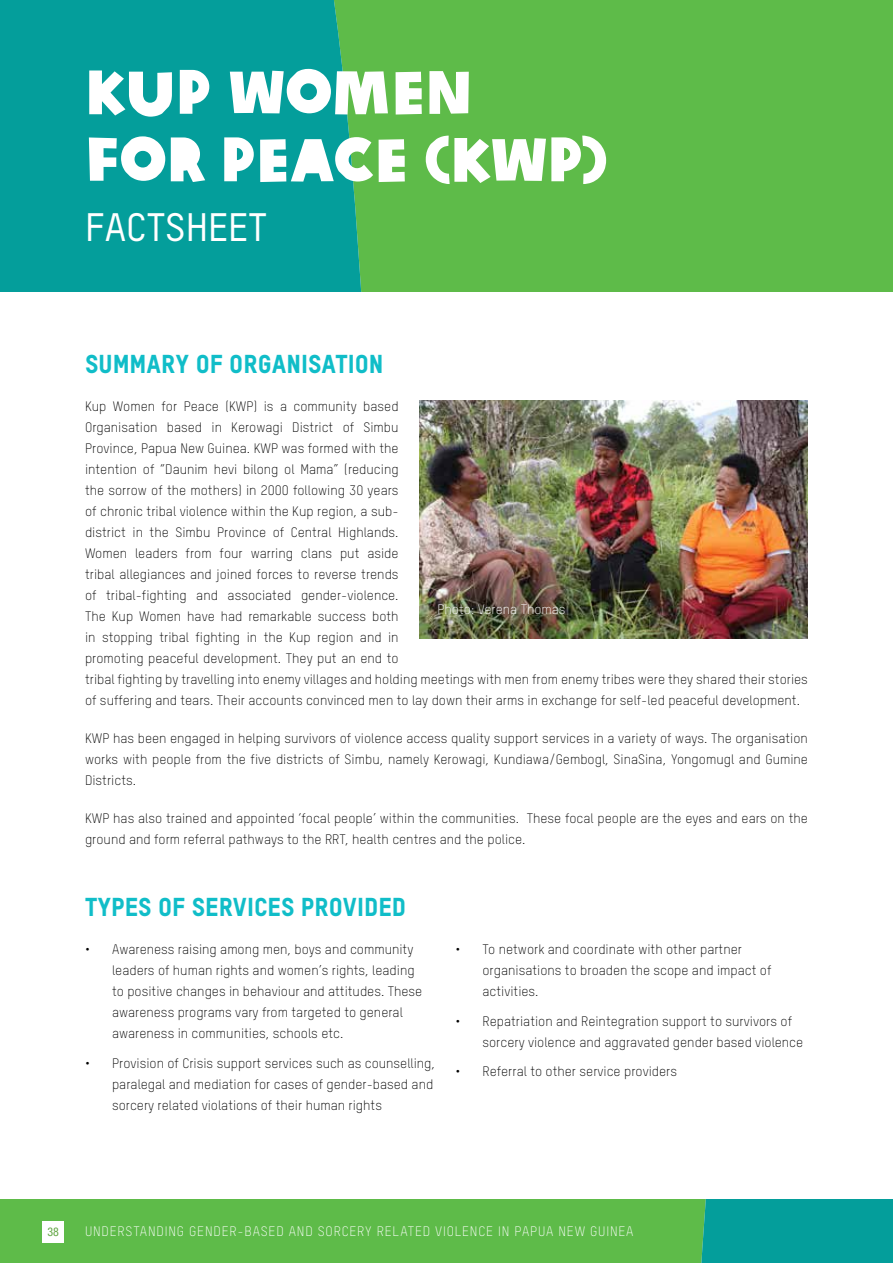
<style>
.page{position:relative;width:893px;height:1263px;background:#fff}
.page>*{position:absolute;margin:0;border:0;box-sizing:border-box;transform-origin:0 0}
.t1{font:60px/67.5px "Oxfam Global Headline";color:#fff}
.t2{font:500 39px "Oxfam TSTARPRO";color:#fff}
.t3{font:25.5px "Oxfam TSTARPRO Headline";color:#10bdc8}
.t4{font:300 13.5px/21px "Oxfam TSTARPRO";color:#000}
.t5{font:300 13.5px "Oxfam TSTARPRO";letter-spacing:.06em;color:#fff}
.t6{font:300 13.5px "Oxfam TSTARPRO";color:#fff}
.t7{font:condensed 12px "Helvetica Neue LT Std";color:#62a644}
</style>
<div class="page">
<div style="left:0;top:1199px;width:670px;height:64px;background:#5ebb49"></div>
<svg style="left:670px;top:1199px;width:223px;height:64px;background:#11a28e"></svg>
<div style="left:43px;top:1221px;width:21px;height:21px;background:#fff"></div>
<div style="left:393px;top:0;width:500px;height:291px;background:#5ebb49"></div>
<svg style="left:0;top:0;width:393px;height:291px;background:#0ea191"></svg>
<img style="left:420px;top:400px;width:388px;height:239px">
<h1 class="t1" style="left:85px;top:53px;width:524px">KUP WOMEN<br>FOR PEACE (KWP)</h1>
<h2 class="t2" style="left:85px;top:198px;width:183px">FACTSHEET</h2>
<h3 class="t3" style="left:85px;top:344px;width:300px">SUMMARY OF ORGANISATION</h3>
<p class="t4" style="left:85px;top:395px;width:724px">Kup Women for Peace (KWP) is a community based<br>Organisation based in Kerowagi District of Simbu<br>Province, Papua New Guinea. KWP was formed with the<br>intention of “Daunim hevi bilong ol Mama” (reducing<br>the sorrow of the mothers) in 2000 following 30 years<br>of chronic tribal violence within the Kup region, a sub-<br>district in the Simbu Province of Central Highlands.<br>Women leaders from four warring clans put aside<br>tribal allegiances and joined forces to reverse trends<br>of tribal-fighting and associated gender-violence.<br>The Kup Women have had remarkable success both<br>in stopping tribal fighting in the Kup region and in<br>promoting peaceful development. They put an end to<br>tribal fighting by travelling into enemy villages and holding meetings with men from enemy tribes were they shared their stories of suffering and tears. Their accounts convinced men to lay down their arms in exchange for self-led peaceful development.</p>
<p class="t4" style="left:85px;top:727px;width:724px;text-align:justify">KWP has been engaged in helping survivors of violence access quality support services in a variety of ways. The organisation works with people from the five districts of Simbu, namely Kerowagi, Kundiawa/Gembogl, SinaSina, Yongomugl and Gumine Districts.</p>
<p class="t4" style="left:85px;top:807px;width:724px">KWP has also trained and appointed ‘focal people’ within the communities. These focal people are the eyes and ears on the ground and form referral pathways to the RRT, health centres and the police.</p>
<p class="t6" style="left:437px;top:600px;width:130px">Photo: Verena Thomas</p>
<h3 class="t3" style="left:85px;top:888px;width:322px">TYPES OF SERVICES PROVIDED</h3>
<p class="t4" style="left:112px;top:938px;width:312px;text-indent:-27px">• Awareness raising among men, boys and community leaders of human rights and women’s rights, leading to positive changes in behaviour and attitudes. These awareness programs vary from targeted to general awareness in communities, schools etc.</p>
<p class="t4" style="left:112px;top:1051px;width:325px;text-indent:-27px">• Provision of Crisis support services such as counselling, paralegal and mediation for cases of gender-based and sorcery related violations of their human rights</p>
<p class="t4" style="left:482px;top:938px;width:290px;text-indent:-27px">• To network and coordinate with other partner organisations to broaden the scope and impact of activities.</p>
<p class="t4" style="left:482px;top:1009px;width:322px;text-indent:-27px">• Repatriation and Reintegration support to survivors of sorcery violence and aggravated gender based violence</p>
<p class="t4" style="left:455px;top:1060px;width:223px">• Referral to other service providers</p>
<p class="t7" style="left:47px;top:1224px;width:13px">38</p>
<p class="t5" style="left:85px;top:1221px;width:550px">UNDERSTANDING GENDER-BASED AND SORCERY RELATED VIOLENCE IN PAPUA NEW GUINEA</p>
</div>
